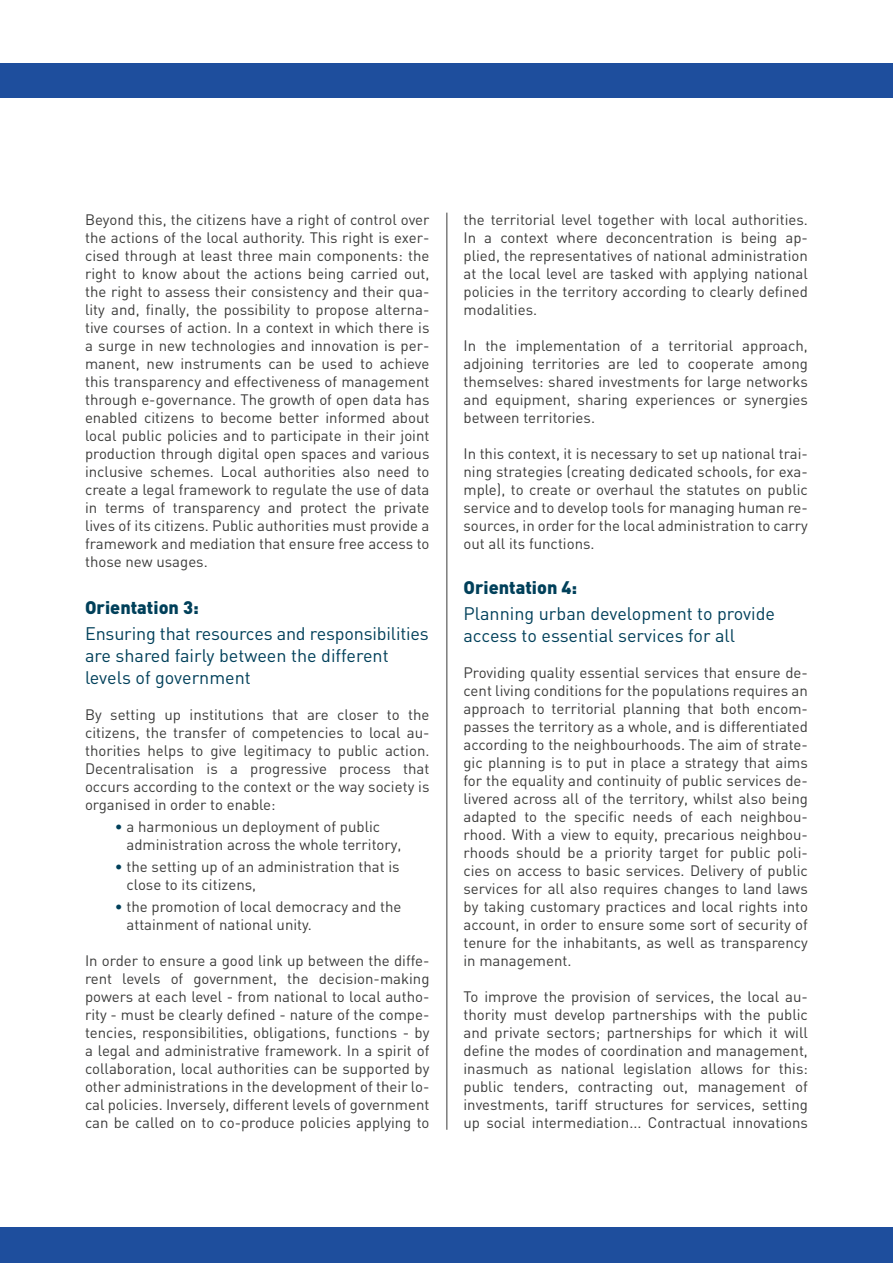
<style>
.page{position:relative;width:893px;height:1263px;background:#fff}
.page>*{position:absolute;margin:0;border:0;box-sizing:border-box;transform-origin:0 0}
.t1{font:18px/21.6px "DIN";color:#00405a}
.t2{font:900 18px "DIN";color:#00405a}
.t3{font:15px/18px "DIN";color:#3c3c3b;text-align:justify}
.s1{color:#00405a}
</style>
<div class="page">
<hr style="left:446px;top:213px;width:1px;height:917px;background:#3c3c3b">
<div style="left:0;top:1227px;width:893px;height:36px;background:#1e4e9d"></div>
<div style="left:0;top:64px;width:893px;height:34px;background:#1e4e9d"></div>
<p class="t3" style="left:85px;top:210px;width:346px">Beyond this, the citizens have a right of control over the actions of the local authority. This right is exer&shy;cised through at least three main components: the right to know about the actions being carried out, the right to assess their consistency and their qua&shy;lity and, finally, the possibility to propose alterna&shy;tive courses of action. In a context in which there is a surge in new technologies and innovation is per&shy;manent, new instruments can be used to achieve this transparency and effectiveness of management through e-governance. The growth of open data has enabled citizens to become better informed about local public policies and to participate in their joint production through digital open spaces and various inclusive schemes. Local authorities also need to create a legal framework to regulate the use of data in terms of transparency and protect the private lives of its citizens. Public authorities must provide a framework and mediation that ensure free access to those new usages.</p>
<p class="t2" style="left:85px;top:596px;width:115px">Orientation 3:</p>
<p class="t1" style="left:85px;top:623px;width:345px">Ensuring that resources and responsibilities are shared fairly between the different levels of government</p>
<p class="t3" style="left:85px;top:705px;width:346px">By setting up institutions that are closer to the citizens, the transfer of competencies to local au&shy;thorities helps to give legitimacy to public action.<br>Decentralisation is a progressive process that occurs according to the context or the way society is organised in order to enable:</p>
<p class="t3" style="left:127px;top:817px;width:276px;text-indent:-12px"><span class="s1">•</span> a harmonious un deployment of public administration across the whole territory,</p>
<p class="t3" style="left:127px;top:857px;width:275px;text-indent:-12px"><span class="s1">•</span> the setting up of an administration that is close to its citizens,</p>
<p class="t3" style="left:127px;top:897px;width:276px;text-indent:-12px"><span class="s1">•</span> the promotion of local democracy and the attainment of national unity.</p>
<p class="t3" style="left:85px;top:951px;width:346px">In order to ensure a good link up between the diffe&shy;rent levels of government, the decision-making powers at each level - from national to local autho&shy;rity - must be clearly defined - nature of the compe&shy;tencies, responsibilities, obligations, functions - by a legal and administrative framework. In a spirit of collaboration, local authorities can be supported by other administrations in the development of their lo&shy;cal policies. Inversely, different levels of government can be called on to co-produce policies applying to</p>
<p class="t3" style="left:463px;top:210px;width:346px">the territorial level together with local authorities.<br>In a context where deconcentration is being ap&shy;plied, the representatives of national administration at the local level are tasked with applying national policies in the territory according to clearly defined modalities.</p>
<p class="t3" style="left:463px;top:336px;width:346px">In the implementation of a territorial approach, adjoining territories are led to cooperate among themselves: shared investments for large networks and equipment, sharing experiences or synergies between territories.</p>
<p class="t3" style="left:463px;top:444px;width:346px">In this context, it is necessary to set up national trai&shy;ning strategies (creating dedicated schools, for exa&shy;mple), to create or overhaul the statutes on public service and to develop tools for managing human re&shy;sources, in order for the local administration to carry out all its functions.</p>
<p class="t2" style="left:463px;top:576px;width:115px">Orientation 4:</p>
<p class="t1" style="left:463px;top:602px;width:313px">Planning urban development to provide access to essential services for all</p>
<p class="t3" style="left:463px;top:663px;width:346px">Providing quality essential services that ensure de&shy;cent living conditions for the populations requires an approach to territorial planning that both encom&shy;passes the territory as a whole, and is differentiated according to the neighbourhoods. The aim of strate&shy;gic planning is to put in place a strategy that aims for the equality and continuity of public services de&shy;livered across all of the territory, whilst also being adapted to the specific needs of each neighbou&shy;rhood. With a view to equity, precarious neighbou&shy;rhoods should be a priority target for public poli&shy;cies on access to basic services. Delivery of public services for all also requires changes to land laws by taking customary practices and local rights into account, in order to ensure some sort of security of tenure for the inhabitants, as well as transparency in management.</p>
<p class="t3" style="left:463px;top:987px;width:346px">To improve the provision of services, the local au&shy;thority must develop partnerships with the public and private sectors; partnerships for which it will define the modes of coordination and management, inasmuch as national legislation allows for this: public tenders, contracting out, management of investments, tariff structures for services, setting up social intermediation... Contractual innovations</p>
</div>
